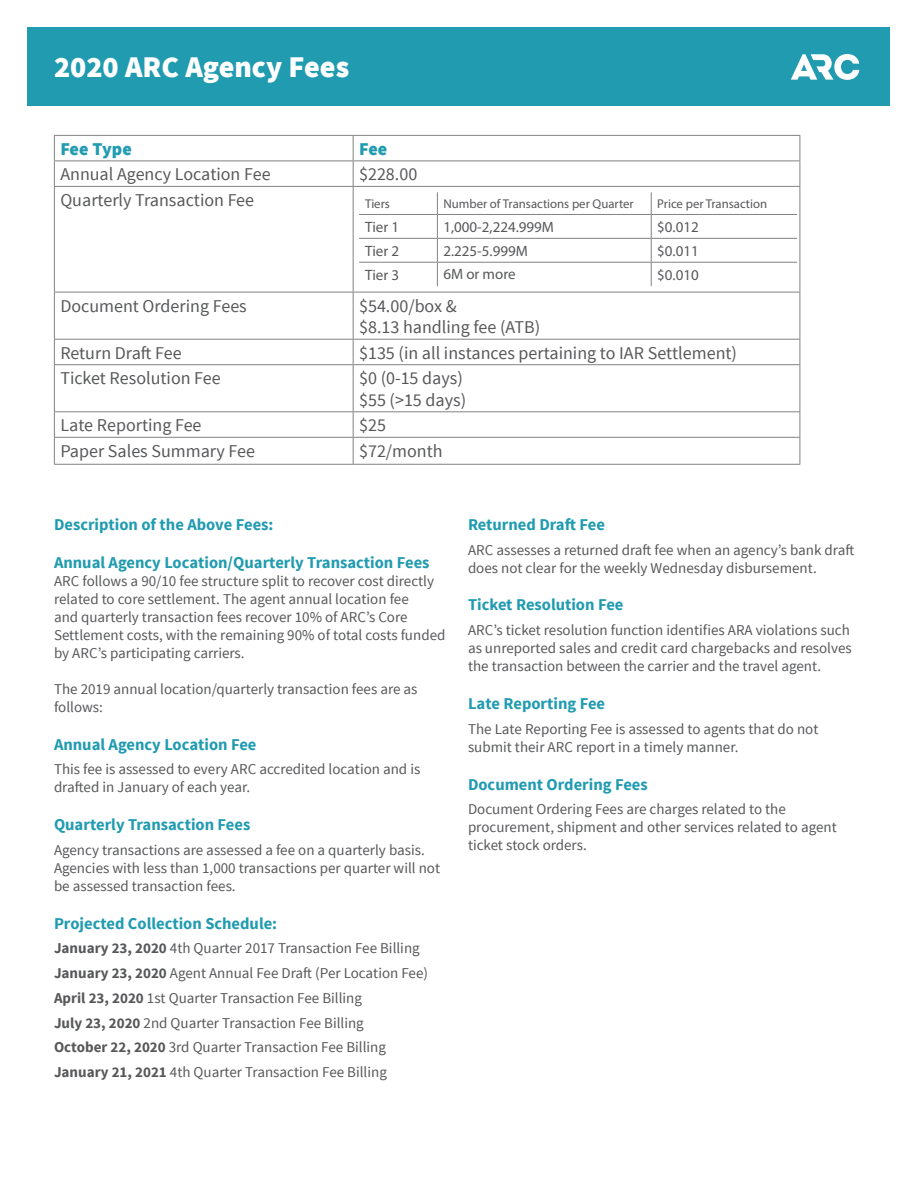
<style>
.page{position:relative;width:918px;height:1188px;background:#fff}
.page>*{position:absolute;margin:0;border:0;box-sizing:border-box;transform-origin:0 0}
.t1{font:900 30px "Source Sans Pro";color:#fff}
.t2{font:18px/21.6px "Source Sans Pro";color:#57585a}
.t3{font:900 18px "Source Sans Pro";color:#209bb0}
.t4{font:700 16.5px "Source Sans Pro";color:#209bb0}
.t5{font:15px/18px "Source Sans Pro";color:#57585a}
.t6{font:15px "Myriad Pro";color:#57585a}
.t7{font:12.75px "Myriad Pro";color:#57585a}
.s1{font-weight:700}
</style>
<div class="page">
<hr style="left:54px;top:135px;width:299px;height:1px;background:#808285">
<hr style="left:353px;top:135px;width:447px;height:1px;background:#808285">
<hr style="left:54px;top:160px;width:299px;height:1px;background:#808285">
<svg style="left:54px;top:136px;width:1px;height:50px"></svg>
<hr style="left:353px;top:160px;width:447px;height:1px;background:#808285">
<svg style="left:353px;top:136px;width:1px;height:50px"></svg>
<svg style="left:800px;top:136px;width:1px;height:50px"></svg>
<hr style="left:54px;top:186px;width:299px;height:1px;background:#808285">
<hr style="left:54px;top:187px;width:1px;height:105px;background:#808285">
<hr style="left:353px;top:186px;width:447px;height:1px;background:#808285">
<hr style="left:353px;top:187px;width:1px;height:105px;background:#808285">
<hr style="left:800px;top:187px;width:1px;height:105px;background:#808285">
<hr style="left:54px;top:292px;width:299px;height:1px;background:#808285">
<hr style="left:54px;top:292px;width:1px;height:47px;background:#808285">
<hr style="left:353px;top:292px;width:447px;height:1px;background:#808285">
<hr style="left:353px;top:292px;width:1px;height:47px;background:#808285">
<hr style="left:800px;top:292px;width:1px;height:47px;background:#808285">
<hr style="left:54px;top:339px;width:299px;height:1px;background:#808285">
<svg style="left:54px;top:340px;width:1px;height:24px"></svg>
<hr style="left:353px;top:339px;width:447px;height:1px;background:#808285">
<svg style="left:353px;top:340px;width:1px;height:24px"></svg>
<svg style="left:800px;top:340px;width:1px;height:24px"></svg>
<hr style="left:54px;top:364px;width:299px;height:1px;background:#808285">
<hr style="left:54px;top:365px;width:1px;height:46px;background:#808285">
<hr style="left:353px;top:364px;width:447px;height:1px;background:#808285">
<hr style="left:353px;top:365px;width:1px;height:46px;background:#808285">
<hr style="left:800px;top:365px;width:1px;height:46px;background:#808285">
<hr style="left:54px;top:411px;width:299px;height:1px;background:#808285">
<hr style="left:353px;top:411px;width:447px;height:1px;background:#808285">
<hr style="left:54px;top:437px;width:299px;height:1px;background:#808285">
<svg style="left:54px;top:412px;width:1px;height:52px"></svg>
<hr style="left:353px;top:437px;width:447px;height:1px;background:#808285">
<svg style="left:353px;top:412px;width:1px;height:52px"></svg>
<svg style="left:800px;top:412px;width:1px;height:52px"></svg>
<hr style="left:54px;top:464px;width:299px;height:1px;background:#808285">
<hr style="left:353px;top:464px;width:447px;height:1px;background:#808285">
<hr style="left:359px;top:214px;width:78px;height:1px;background:#808285">
<hr style="left:437px;top:214px;width:214px;height:1px;background:#808285">
<hr style="left:651px;top:214px;width:146px;height:1px;background:#808285">
<hr style="left:359px;top:238px;width:78px;height:1px;background:#808285">
<hr style="left:437px;top:238px;width:214px;height:1px;background:#808285">
<hr style="left:651px;top:238px;width:146px;height:1px;background:#808285">
<hr style="left:359px;top:262px;width:78px;height:1px;background:#808285">
<hr style="left:437px;top:262px;width:214px;height:1px;background:#808285">
<svg style="left:437px;top:192px;width:1px;height:94px"></svg>
<hr style="left:651px;top:262px;width:146px;height:1px;background:#808285">
<svg style="left:651px;top:192px;width:1px;height:94px"></svg>
<div style="left:27px;top:27px;width:863px;height:79px;background:#209bb0"></div>
<svg style="left:791px;top:54px;width:68px;height:26px"></svg>
<p class="t1" style="left:54px;top:47px;width:297px">2020 ARC Agency Fees</p>
<p class="t3" style="left:60px;top:137px;width:73px">Fee Type</p>
<p class="t3" style="left:359px;top:137px;width:30px">Fee</p>
<p class="t2" style="left:60px;top:164px;width:212px">Annual Agency Location Fee</p>
<p class="t2" style="left:359px;top:164px;width:60px">$228.00</p>
<p class="t2" style="left:60px;top:189px;width:195px">Quarterly Transaction Fee</p>
<p class="t7" style="left:365px;top:196px;width:26px">Tiers</p>
<p class="t7" style="left:443px;top:196px;width:192px">Number of Transactions per Quarter</p>
<p class="t7" style="left:657px;top:196px;width:111px">Price per Transaction</p>
<p class="t6" style="left:365px;top:218px;width:36px">Tier 1</p>
<p class="t6" style="left:443px;top:217px;width:112px">1,000-2,224.999M</p>
<p class="t6" style="left:657px;top:217px;width:43px">$0.012</p>
<p class="t6" style="left:365px;top:242px;width:36px">Tier 2</p>
<p class="t6" style="left:443px;top:241px;width:86px">2.225-5.999M</p>
<p class="t6" style="left:657px;top:242px;width:43px">$0.011</p>
<p class="t6" style="left:365px;top:266px;width:36px">Tier 3</p>
<p class="t6" style="left:443px;top:265px;width:74px">6M or more</p>
<p class="t6" style="left:657px;top:266px;width:43px">$0.010</p>
<p class="t2" style="left:60px;top:295px;width:188px">Document Ordering Fees</p>
<p class="t2" style="left:359px;top:295px;width:183px">$54.00/box &amp;<br>$8.13 handling fee (ATB)</p>
<p class="t2" style="left:60px;top:342px;width:123px">Return Draft Fee</p>
<p class="t2" style="left:359px;top:342px;width:379px">$135 (in all instances pertaining to IAR Settlement)</p>
<p class="t2" style="left:60px;top:368px;width:162px">Ticket Resolution Fee</p>
<p class="t2" style="left:359px;top:368px;width:105px">$0 (0-15 days)</p>
<p class="t2" style="left:359px;top:389px;width:109px">$55 (&gt;15 days)</p>
<p class="t2" style="left:60px;top:415px;width:143px">Late Reporting Fee</p>
<p class="t2" style="left:359px;top:415px;width:28px">$25</p>
<p class="t2" style="left:60px;top:440px;width:196px">Paper Sales Summary Fee</p>
<p class="t2" style="left:359px;top:440px;width:85px">$72/month</p>
<p class="t4" style="left:54px;top:514px;width:221px">Description of the Above Fees:</p>
<p class="t4" style="left:54px;top:552px;width:377px">Annual Agency Location/Quarterly Transaction Fees</p>
<p class="t5" style="left:54px;top:572px;width:393px">ARC follows a 90/10 fee structure split to recover cost directly related to core settlement. The agent annual location fee<br>and quarterly transaction fees recover 10% of ARC’s Core Settlement costs, with the remaining 90% of total costs funded by ARC’s participating carriers.</p>
<p class="t5" style="left:54px;top:680px;width:365px">The 2019 annual location/quarterly transaction fees are as follows:</p>
<p class="t4" style="left:54px;top:733px;width:204px">Annual Agency Location Fee</p>
<p class="t5" style="left:54px;top:761px;width:368px">This fee is assessed to every ARC accredited location and is drafted in January of each year.</p>
<p class="t4" style="left:54px;top:814px;width:198px">Quarterly Transaction Fees</p>
<p class="t5" style="left:54px;top:841px;width:388px">Agency transactions are assessed a fee on a quarterly basis.<br>Agencies with less than 1,000 transactions per quarter will not be assessed transaction fees.</p>
<p class="t4" style="left:54px;top:913px;width:225px">Projected Collection Schedule:</p>
<p class="t5" style="left:54px;top:940px;width:367px"><span class="s1">January 23, 2020</span> 4th Quarter 2017 Transaction Fee Billing</p>
<p class="t5" style="left:54px;top:964px;width:376px"><span class="s1">January 23, 2020</span> Agent Annual Fee Draft (Per Location Fee)</p>
<p class="t5" style="left:54px;top:989px;width:310px"><span class="s1">April 23, 2020</span> 1st Quarter Transaction Fee Billing</p>
<p class="t5" style="left:54px;top:1014px;width:311px"><span class="s1">July 23, 2020</span> 2nd Quarter Transaction Fee Billing</p>
<p class="t5" style="left:54px;top:1039px;width:333px"><span class="s1">October 22, 2020</span> 3rd Quarter Transaction Fee Billing</p>
<p class="t5" style="left:54px;top:1063px;width:334px"><span class="s1">January 21, 2021</span> 4th Quarter Transaction Fee Billing</p>
<p class="t4" style="left:468px;top:514px;width:138px">Returned Draft Fee</p>
<p class="t5" style="left:468px;top:541px;width:388px">ARC assesses a returned draft fee when an agency’s bank draft does not clear for the weekly Wednesday disbursement.</p>
<p class="t4" style="left:468px;top:594px;width:157px">Ticket Resolution Fee</p>
<p class="t5" style="left:468px;top:622px;width:385px">ARC’s ticket resolution function identifies ARA violations such as unreported sales and credit card chargebacks and resolves the transaction between the carrier and the travel agent.</p>
<p class="t4" style="left:468px;top:693px;width:139px">Late Reporting Fee</p>
<p class="t5" style="left:468px;top:720px;width:352px">The Late Reporting Fee is assessed to agents that do not submit their ARC report in a timely manner.</p>
<p class="t4" style="left:468px;top:774px;width:181px">Document Ordering Fees</p>
<p class="t5" style="left:468px;top:801px;width:370px">Document Ordering Fees are charges related to the procurement, shipment and other services related to agent ticket stock orders.</p>
</div>
